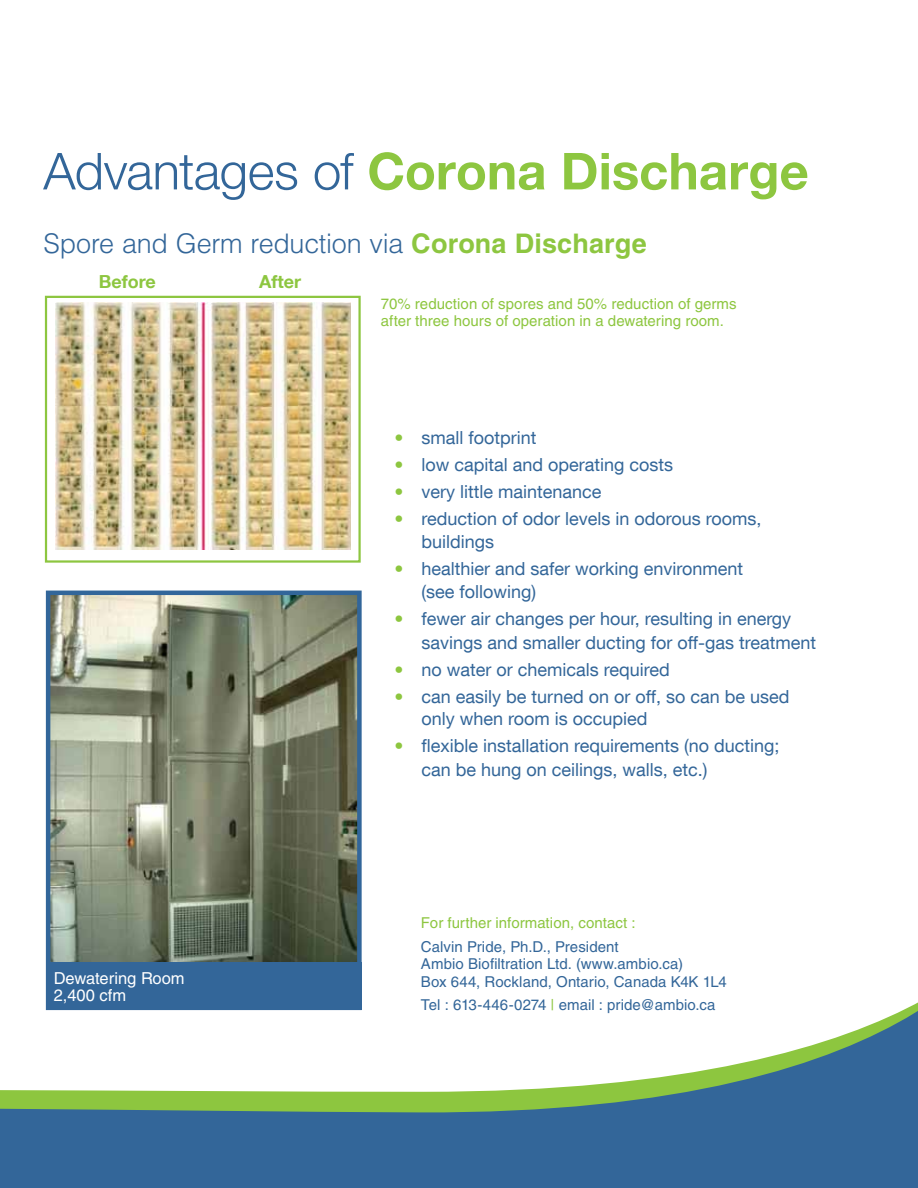
<style>
.page{position:relative;width:918px;height:1188px;background:#fff}
.page>*{position:absolute;margin:0;border:0;box-sizing:border-box;transform-origin:0 0}
.t1{font:700 51px "Helvetica Neue LT Com";color:#8dc640}
.t2{font:300 27px "Helvetica LT Std";letter-spacing:-.01em;color:#369}
.t3{font:18px/23.5px "Helvetica Neue LT Com";color:#369}
.t4{font:700 18px "Helvetica Neue LT Com";color:#8dc640}
.t5{font:16.5px/16.5px "Helvetica LT Std";color:#fff}
.t6{font:15px/17.5px "Helvetica LT Std";letter-spacing:.005em;color:#369}
.t7{font:15px/16.5px "Helvetica LT Std";letter-spacing:.005em;color:#8dc63f}
.t8{font:15px "Helvetica LT Std";letter-spacing:.005em;color:#8dc640}
.s1{font-weight:300;color:#369}
.s2{font-weight:700;color:#8dc640}
.s3{color:#8dc640}
.s4{color:#8dc63f}
</style>
<div class="page">
<svg style="left:0;top:912px;width:918px;height:276px"></svg>
<img style="left:51px;top:596px;width:306px;height:366px">
<div style="left:46px;top:591px;width:316px;height:419px;border:4px solid #32669a"></div>
<img style="left:56px;top:302px;width:294px;height:247px">
<div style="left:45px;top:296px;width:316px;height:267px;border:2px solid #8dc640"></div>
<div style="left:47px;top:962px;width:315px;height:48px;background:#369"></div>
<h1 class="t1" style="left:43px;top:139px;width:767px"><span class="s1">Advantages of</span> Corona Discharge</h1>
<h2 class="t2" style="left:43px;top:227px;width:605px">Spore and Germ reduction via <span class="s2">Corona Discharge</span></h2>
<p class="t7" style="left:381px;top:295px;width:357px">70% reduction of spores and 50% reduction of germs after three hours of operation in a dewatering room.</p>
<p class="t4" style="left:99px;top:270px;width:59px">Before</p>
<p class="t4" style="left:259px;top:270px;width:43px">After</p>
<p class="t5" style="left:54px;top:970px;width:133px">Dewatering Room<br>2,400 cfm</p>
<p class="t3" style="left:394px;top:426px;width:144px"><span class="s3">•</span> small footprint</p>
<p class="t3" style="left:394px;top:453px;width:280px"><span class="s3">•</span> low capital and operating costs</p>
<p class="t3" style="left:394px;top:480px;width:209px"><span class="s3">•</span> very little maintenance</p>
<p class="t3" style="left:421px;top:507px;width:342px;line-height:22.5px;text-indent:-27px"><span class="s3">•</span> reduction of odor levels in odorous rooms, buildings</p>
<p class="t3" style="left:421px;top:556px;width:323px;text-indent:-27px"><span class="s4">•</span> healthier and safer working environment (see following)</p>
<p class="t3" style="left:421px;top:607px;width:396px;text-indent:-27px"><span class="s4">•</span> fewer air changes per hour, resulting in energy savings and smaller ducting for off-gas treatment</p>
<p class="t3" style="left:394px;top:657px;width:277px"><span class="s4">•</span> no water or chemicals required</p>
<p class="t3" style="left:421px;top:685px;width:370px;line-height:22.5px;text-indent:-27px"><span class="s4">•</span> can easily be turned on or off, so can be used only when room is occupied</p>
<p class="t3" style="left:421px;top:734px;width:360px;text-indent:-27px"><span class="s4">•</span> flexible installation requirements (no ducting; can be hung on ceilings, walls, etc.)</p>
<p class="t8" style="left:421px;top:914px;width:216px">For further information, contact :</p>
<p class="t6" style="left:421px;top:938px;width:307px">Calvin Pride, Ph.D., President<br>Ambio Biofiltration Ltd. (www.ambio.ca)<br>Box 644, Rockland, Ontario, Canada K4K 1L4</p>
<p class="t6" style="left:421px;top:996px;width:296px">Tel : 613-446-0274 <span class="s3">|</span> email : pride@ambio.ca</p>
</div>
